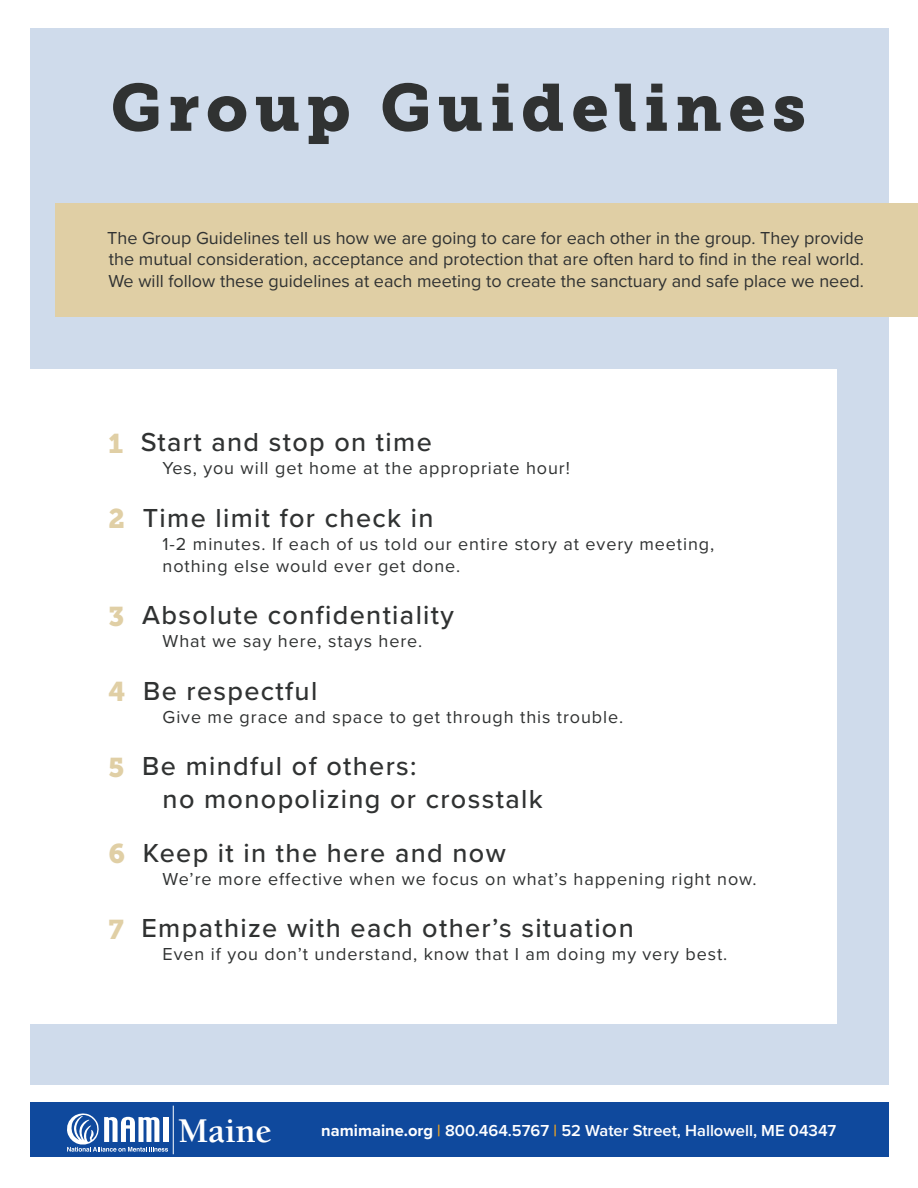
<style>
.page{position:relative;width:918px;height:1188px;background:#fff}
.page>*{position:absolute;margin:0;border:0;box-sizing:border-box;transform-origin:0 0}
.t1{font:66px "Museo Slab 900";letter-spacing:.1em;color:#303232}
.t2{font:700 35.7px "Berkeley";color:#fff}
.t3{font:500 27px/32.4px "Proxima Nova";letter-spacing:.05em;color:#303232}
.t4{font:18px/21.6px "Proxima Nova";letter-spacing:.05em;color:#303232;text-align:justify}
.t5{font:600 16.5px "Proxima Nova";color:#fff}
.s1{font-family:"Museo Slab 900";font-weight:400;color:#e0cfa5}
.s2{font-weight:700}
.s3{color:#f7a71b}
</style>
<div class="page">
<div style="left:31px;top:28px;width:858px;height:1056px;background:#cfdbeb"></div>
<div style="left:31px;top:1103px;width:858px;height:54px;background:#0f499d"></div>
<hr style="left:173px;top:1106px;width:1px;height:48px;background:#fff">
<svg style="left:67px;top:1113px;width:101px;height:39px"></svg>
<div style="left:55px;top:203px;width:863px;height:113px;background:#e0cfa5"></div>
<div style="left:0;top:369px;width:837px;height:655px;background:#fff"></div>
<p class="t1" style="left:111px;top:69px;width:697px">Group Guidelines</p>
<p class="t4" style="left:107px;top:226px;width:758px">The Group Guidelines tell us how we are going to care for each other in the group. They provide the mutual consideration, acceptance and protection that are often hard to find in the real world.<br>We will follow these guidelines at each meeting to create the sanctuary and safe place we need.</p>
<p class="t3" style="left:109px;top:425px;width:325px"><span class="s1">1</span> Start and stop on time</p>
<p class="t4" style="left:163px;top:457px;width:409px">Yes, you will get home at the appropriate hour!</p>
<p class="t3" style="left:109px;top:501px;width:327px"><span class="s1">2</span> Time limit for check in</p>
<p class="t4" style="left:163px;top:532px;width:553px">1-2 minutes. If each of us told our entire story at every meeting, nothing else would ever get done.</p>
<p class="t3" style="left:109px;top:598px;width:347px"><span class="s1">3</span> Absolute confidentiality</p>
<p class="t4" style="left:163px;top:630px;width:261px">What we say here, stays here.</p>
<p class="t3" style="left:109px;top:674px;width:210px"><span class="s1">4</span> Be respectful</p>
<p class="t4" style="left:163px;top:705px;width:462px">Give me grace and space to get through this trouble.</p>
<p class="t3" style="left:163px;top:749px;width:382px;text-indent:-54px"><span class="s1">5</span> Be mindful of others:<br>no monopolizing or crosstalk</p>
<p class="t3" style="left:109px;top:836px;width:399px"><span class="s1">6</span> Keep it in the here and now</p>
<p class="t4" style="left:163px;top:867px;width:596px">We’re more effective when we focus on what’s happening right now.</p>
<p class="t3" style="left:109px;top:911px;width:527px"><span class="s1">7</span> Empathize with each other’s situation</p>
<p class="t4" style="left:163px;top:943px;width:566px">Even if you don’t understand, know that I am doing my very best.</p>
<p class="t2" style="left:178px;top:1112px;width:95px">Maine</p>
<p class="t5" style="left:321px;top:1118px;width:517px"><span class="s2">namimaine.org</span> <span class="s3">|</span> 800.464.5767 <span class="s3">|</span> 52 Water Street, Hallowell, ME 04347</p>
</div>
